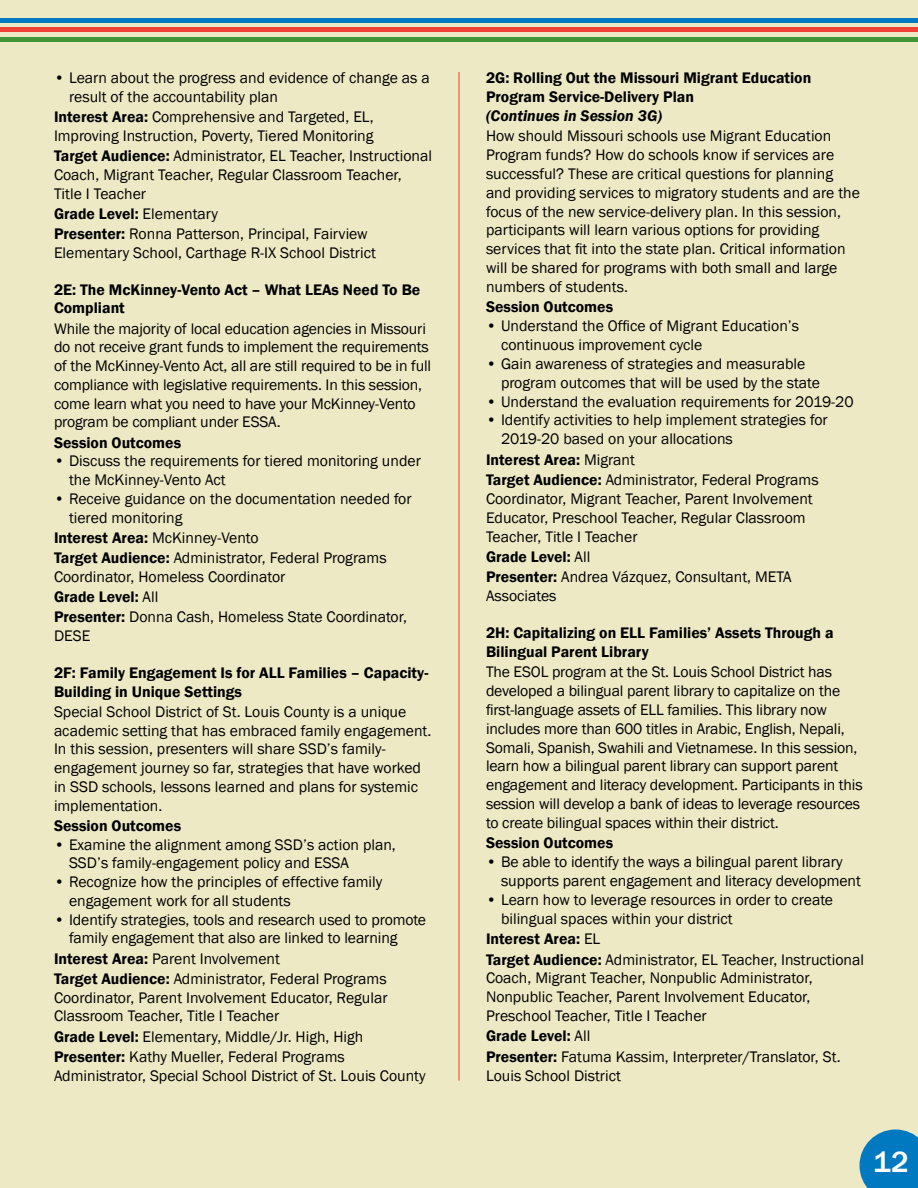
<style>
.page{position:relative;width:918px;height:1188px;background:#eee9c5}
.page>*{position:absolute;margin:0;border:0;box-sizing:border-box;transform-origin:0 0}
.t1{font:500 30px "Franklin Gothic";color:#fff}
.Breakout_Sessions{font:15.75px/18.9px "Franklin Gothic";color:#000}
.Breakout_Sessions-2{font:600 15.75px/18.9px "Franklin Gothic";color:#000}
.s1{font-weight:600}
.s2{font-weight:400}
.s3{font-style:italic}
</style>
<div class="page">
<svg style="left:860px;top:1130px;width:58px;height:58px;background:#1884c1"></svg>
<hr style="left:0;top:28px;width:918px;height:4px;background:#ef4135">
<hr style="left:0;top:38px;width:918px;height:4px;background:#439539">
<hr style="left:0;top:18px;width:918px;height:4px;background:#0079c1">
<hr style="left:459px;top:72px;width:1px;height:1009px;background:#ef4135">
<p class="Breakout_Sessions" style="left:69px;top:69px;width:362px;text-indent:-15px">• Learn about the progress and evidence of change as a result of the accountability plan</p>
<p class="Breakout_Sessions" style="left:54px;top:108px;width:321px"><span class="s1">Interest Area:</span> Comprehensive and Targeted, EL,<br>Improving Instruction, Poverty, Tiered Monitoring</p>
<p class="Breakout_Sessions" style="left:54px;top:147px;width:380px"><span class="s1">Target Audience:</span> Administrator, EL Teacher, Instructional<br>Coach, Migrant Teacher, Regular Classroom Teacher,<br>Title I Teacher</p>
<p class="Breakout_Sessions-2" style="left:54px;top:204px;width:166px">Grade Level: <span class="s2">Elementary</span></p>
<p class="Breakout_Sessions" style="left:54px;top:225px;width:323px"><span class="s1">Presenter:</span> Ronna Patterson, Principal, Fairview<br>Elementary School, Carthage R-IX School District</p>
<p class="Breakout_Sessions-2" style="left:54px;top:280px;width:368px">2E: The McKinney-Vento Act – What LEAs Need To Be<br>Compliant</p>
<p class="Breakout_Sessions" style="left:54px;top:319px;width:379px">While the majority of local education agencies in Missouri do not receive grant funds to implement the requirements of the McKinney-Vento Act, all are still required to be in full compliance with legislative requirements. In this session, come learn what you need to have your McKinney-Vento program be compliant under ESSA.</p>
<p class="Breakout_Sessions-2" style="left:54px;top:433px;width:129px">Session Outcomes</p>
<p class="Breakout_Sessions" style="left:69px;top:452px;width:353px;text-indent:-15px">• Discuss the requirements for tiered monitoring under the McKinney-Vento Act</p>
<p class="Breakout_Sessions" style="left:69px;top:490px;width:344px;text-indent:-15px">• Receive guidance on the documentation needed for tiered monitoring</p>
<p class="Breakout_Sessions" style="left:54px;top:529px;width:206px"><span class="s1">Interest Area:</span> McKinney-Vento</p>
<p class="Breakout_Sessions" style="left:54px;top:549px;width:334px"><span class="s1">Target Audience:</span> Administrator, Federal Programs<br>Coordinator, Homeless Coordinator</p>
<p class="Breakout_Sessions-2" style="left:54px;top:588px;width:106px">Grade Level: <span class="s2">All</span></p>
<p class="Breakout_Sessions" style="left:54px;top:608px;width:355px"><span class="s1">Presenter:</span> Donna Cash, Homeless State Coordinator,<br>DESE</p>
<p class="Breakout_Sessions-2" style="left:54px;top:663px;width:376px">2F: Family Engagement Is for ALL Families – Capacity-<br>Building in Unique Settings</p>
<p class="Breakout_Sessions" style="left:54px;top:703px;width:379px">Special School District of St. Louis County is a unique academic setting that has embraced family engagement.<br>In this session, presenters will share SSD’s family&shy;engagement journey so far, strategies that have worked in SSD schools, lessons learned and plans for systemic implementation.</p>
<p class="Breakout_Sessions-2" style="left:54px;top:816px;width:129px">Session Outcomes</p>
<p class="Breakout_Sessions" style="left:69px;top:835px;width:328px;text-indent:-15px">• Examine the alignment among SSD’s action plan,<br>SSD’s family-engagement policy and ESSA</p>
<p class="Breakout_Sessions" style="left:69px;top:873px;width:315px;text-indent:-15px">• Recognize how the principles of effective family engagement work for all students</p>
<p class="Breakout_Sessions" style="left:69px;top:910px;width:359px;text-indent:-15px">• Identify strategies, tools and research used to promote family engagement that also are linked to learning</p>
<p class="Breakout_Sessions" style="left:54px;top:949px;width:228px"><span class="s1">Interest Area:</span> Parent Involvement</p>
<p class="Breakout_Sessions" style="left:54px;top:970px;width:335px;text-align:justify"><span class="s1">Target Audience:</span> Administrator, Federal Programs Coordinator, Parent Involvement Educator, Regular Classroom Teacher, Title I Teacher</p>
<p class="Breakout_Sessions" style="left:54px;top:1027px;width:311px"><span class="s1">Grade Level:</span> Elementary, Middle/Jr. High, High</p>
<p class="Breakout_Sessions" style="left:54px;top:1048px;width:373px"><span class="s1">Presenter:</span> Kathy Mueller, Federal Programs<br>Administrator, Special School District of St. Louis County</p>
<p class="Breakout_Sessions-2" style="left:486px;top:69px;width:327px">2G: Rolling Out the Missouri Migrant Education<br>Program Service-Delivery Plan<br><span class="s3">(Continues in Session 3G)</span></p>
<p class="Breakout_Sessions" style="left:486px;top:127px;width:376px">How should Missouri schools use Migrant Education Program funds? How do schools know if services are successful? These are critical questions for planning and providing services to migratory students and are the focus of the new service-delivery plan. In this session, participants will learn various options for providing services that fit into the state plan. Critical information will be shared for programs with both small and large numbers of students.</p>
<p class="Breakout_Sessions-2" style="left:486px;top:298px;width:129px">Session Outcomes</p>
<p class="Breakout_Sessions" style="left:501px;top:317px;width:300px;text-indent:-15px">• Understand the Office of Migrant Education’s continuous improvement cycle</p>
<p class="Breakout_Sessions" style="left:501px;top:355px;width:321px;text-indent:-15px">• Gain awareness of strategies and measurable program outcomes that will be used by the state</p>
<p class="Breakout_Sessions" style="left:486px;top:392px;width:369px">• Understand the evaluation requirements for 2019-20</p>
<p class="Breakout_Sessions" style="left:501px;top:411px;width:328px;text-indent:-15px">• Identify activities to help implement strategies for<br>2019-20 based on your allocations</p>
<p class="Breakout_Sessions-2" style="left:486px;top:450px;width:151px">Interest Area: <span class="s2">Migrant</span></p>
<p class="Breakout_Sessions" style="left:486px;top:471px;width:334px"><span class="s1">Target Audience:</span> Administrator, Federal Programs Coordinator, Migrant Teacher, Parent Involvement Educator, Preschool Teacher, Regular Classroom Teacher, Title I Teacher</p>
<p class="Breakout_Sessions-2" style="left:486px;top:547px;width:106px">Grade Level: <span class="s2">All</span></p>
<p class="Breakout_Sessions" style="left:486px;top:568px;width:307px"><span class="s1">Presenter:</span> Andrea Vázquez, Consultant, META<br>Associates</p>
<p class="Breakout_Sessions-2" style="left:486px;top:623px;width:349px">2H: Capitalizing on ELL Families’ Assets Through a<br>Bilingual Parent Library</p>
<p class="Breakout_Sessions" style="left:486px;top:663px;width:378px">The ESOL program at the St. Louis School District has developed a bilingual parent library to capitalize on the first-language assets of ELL families. This library now includes more than 600 titles in Arabic, English, Nepali, Somali, Spanish, Swahili and Vietnamese. In this session, learn how a bilingual parent library can support parent engagement and literacy development. Participants in this session will develop a bank of ideas to leverage resources to create bilingual spaces within their district.</p>
<p class="Breakout_Sessions-2" style="left:486px;top:834px;width:129px">Session Outcomes</p>
<p class="Breakout_Sessions" style="left:501px;top:853px;width:361px;text-indent:-15px">• Be able to identify the ways a bilingual parent library supports parent engagement and literacy development</p>
<p class="Breakout_Sessions" style="left:501px;top:891px;width:334px;text-indent:-15px">• Learn how to leverage resources in order to create bilingual spaces within your district</p>
<p class="Breakout_Sessions-2" style="left:486px;top:930px;width:116px">Interest Area: <span class="s2">EL</span></p>
<p class="Breakout_Sessions" style="left:486px;top:950px;width:380px"><span class="s1">Target Audience:</span> Administrator, EL Teacher, Instructional Coach, Migrant Teacher, Nonpublic Administrator, Nonpublic Teacher, Parent Involvement Educator, Preschool Teacher, Title I Teacher</p>
<p class="Breakout_Sessions-2" style="left:486px;top:1027px;width:106px">Grade Level: <span class="s2">All</span></p>
<p class="Breakout_Sessions" style="left:486px;top:1047px;width:356px"><span class="s1">Presenter:</span> Fatuma Kassim, Interpreter/Translator, St.<br>Louis School District</p>
<h1 class="t1" style="left:873px;top:1143px;width:37px">12</h1>
</div>
